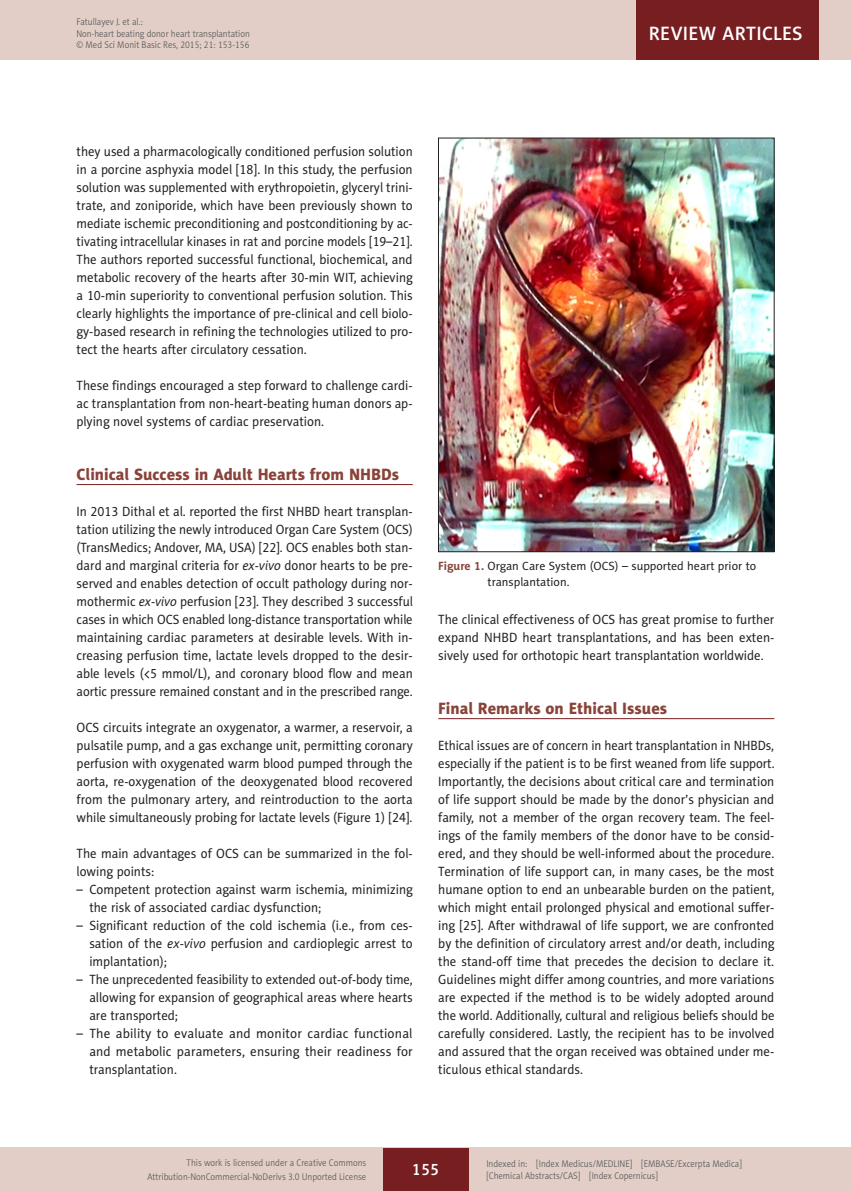
<style>
.page{position:relative;width:851px;height:1191px;background:#fff}
.page>*{position:absolute;margin:0;border:0;box-sizing:border-box;transform-origin:0 0}
.t1{font:19.5px "Naomi Sans EFN Medium";letter-spacing:.015em;color:#fff}
.MSM_Headline_1{font:16.5px "Naomi Sans EFN Heavy";color:#894338}
.t2{font:16.5px "Naomi Sans EFN Medium";color:#fff}
.MSM_Body{font:13.5px/18px "Naomi Sans EFN";color:#231f20;text-align:justify;scale:.95 1}
.MSM_Body-2{font:13.5px/18px "Naomi Sans EFN";color:#231f20;text-align:justify;scale:.93 1}
.MSM_Body_no_before{font:13.5px/18px "Naomi Sans EFN";color:#231f20;scale:.95 1}
.MSM_Body_no_before-2{font:13.5px/18px "Naomi Sans EFN";color:#231f20;text-align:justify;scale:.94 1}
.MSM_Body_no_before-3{font:13.5px/18px "Naomi Sans EFN";color:#231f20;text-align:justify}
.MSM_Rycina_tytul{font:12px/15.8px "Naomi Sans EFN";color:#231f20}
.MSM_pagina_zywa{font:9.75px/11.2px "Naomi Sans EFN Light";color:#57585a;scale:.9 1}
.s1{font-style:italic}
.s2{font-weight:700;color:#894338}
</style>
<div class="page">
<hr style="left:77px;top:484px;width:335px;height:1px;background:#761e20">
<hr style="left:438px;top:718px;width:336px;height:1px;background:#761e20">
<img style="left:440px;top:140px;width:332px;height:410px">
<div style="left:438px;top:138px;width:336px;height:414px;border:1px solid #231f20"></div>
<div style="left:0;top:1148px;width:850px;height:43px;background:#e2cec6"></div>
<div style="left:383px;top:1147px;width:85px;height:43px;background:#761e20"></div>
<div style="left:0;top:0;width:850px;height:60px;background:#e2cec6"></div>
<div style="left:636px;top:0;width:183px;height:60px;background:#761e20"></div>
<p class="MSM_pagina_zywa" style="left:77px;top:16px;width:194px">Fatullayev J. et al.:<br>Non-heart beating donor heart transplantation</p>
<p class="MSM_pagina_zywa" style="left:77px;top:39px;width:194px">© Med Sci Monit Basic Res, 2015; 21: 153-156</p>
<h1 class="t1" style="left:648px;top:22px;width:155px">REVIEW ARTICLES</h1>
<p class="MSM_Body" style="left:77px;top:142px;width:355px">they used a pharmacologically conditioned perfusion solution in a porcine asphyxia model [18]. In this study, the perfusion solution was supplemented with erythropoietin, glyceryl trini&shy;trate, and zoniporide, which have been previously shown to mediate ischemic preconditioning and postconditioning by ac&shy;tivating intracellular kinases in rat and porcine models [19–21].<br>The authors reported successful functional, biochemical, and metabolic recovery of the hearts after 30-min WIT, achieving a 10-min superiority to conventional perfusion solution. This clearly highlights the importance of pre-clinical and cell biolo&shy;gy-based research in refining the technologies utilized to pro&shy;tect the hearts after circulatory cessation.</p>
<p class="MSM_Body" style="left:77px;top:376px;width:355px">These findings encouraged a step forward to challenge cardi&shy;ac transplantation from non-heart-beating human donors ap&shy;plying novel systems of cardiac preservation.</p>
<p class="MSM_Headline_1" style="left:77px;top:464px;width:324px">Clinical Success in Adult Hearts from NHBDs</p>
<p class="MSM_Body" style="left:77px;top:502px;width:355px">In 2013 Dithal et al. reported the first NHBD heart transplan&shy;tation utilizing the newly introduced Organ Care System (OCS) (TransMedics; Andover, MA, USA) [22]. OCS enables both stan&shy;dard and marginal criteria for <span class="s1">ex-vivo</span> donor hearts to be pre&shy;served and enables detection of occult pathology during nor&shy;mothermic <span class="s1">ex-vivo</span> perfusion [23]. They described 3 successful cases in which OCS enabled long-distance transportation while maintaining cardiac parameters at desirable levels. With in&shy;creasing perfusion time, lactate levels dropped to the desir&shy;able levels (&lt;5 mmol/L), and coronary blood flow and mean aortic pressure remained constant and in the prescribed range.</p>
<p class="MSM_Body" style="left:77px;top:718px;width:355px">OCS circuits integrate an oxygenator, a warmer, a reservoir, a pulsatile pump, and a gas exchange unit, permitting coronary perfusion with oxygenated warm blood pumped through the aorta, re-oxygenation of the deoxygenated blood recovered from the pulmonary artery, and reintroduction to the aorta while simultaneously probing for lactate levels (Figure 1) [24].</p>
<p class="MSM_Body" style="left:77px;top:844px;width:355px">The main advantages of OCS can be summarized in the fol&shy;lowing points:</p>
<p class="MSM_Body_no_before" style="left:89px;top:880px;width:342px;text-indent:-13px">– Competent protection against warm ischemia, minimizing the risk of associated cardiac dysfunction;</p>
<p class="MSM_Body_no_before" style="left:89px;top:916px;width:342px;text-align:justify;text-indent:-13px">– Significant reduction of the cold ischemia (i.e., from ces&shy;sation of the <span class="s1">ex-vivo</span> perfusion and cardioplegic arrest to implantation);</p>
<p class="MSM_Body_no_before-2" style="left:89px;top:970px;width:345px;text-indent:-13px">– The unprecedented feasibility to extended out-of-body time, allowing for expansion of geographical areas where hearts are transported;</p>
<p class="MSM_Body_no_before-3" style="left:89px;top:1024px;width:325px;text-indent:-13px">– The ability to evaluate and monitor cardiac functional and metabolic parameters, ensuring their readiness for transplantation.</p>
<p class="MSM_Rycina_tytul" style="left:487px;top:558px;width:270px;text-indent:-49px"><span class="s2">Figure 1.</span> Organ Care System (OCS) – supported heart prior to transplantation.</p>
<p class="MSM_Body" style="left:438px;top:610px;width:355px">The clinical effectiveness of OCS has great promise to further expand NHBD heart transplantations, and has been exten&shy;sively used for orthotopic heart transplantation worldwide.</p>
<p class="MSM_Headline_1" style="left:438px;top:698px;width:230px">Final Remarks on Ethical Issues</p>
<p class="MSM_Body-2" style="left:438px;top:736px;width:363px">Ethical issues are of concern in heart transplantation in NHBDs, especially if the patient is to be first weaned from life support.<br>Importantly, the decisions about critical care and termination of life support should be made by the donor’s physician and family, not a member of the organ recovery team. The feel&shy;ings of the family members of the donor have to be consid&shy;ered, and they should be well-informed about the procedure.<br>Termination of life support can, in many cases, be the most humane option to end an unbearable burden on the patient, which might entail prolonged physical and emotional suffer&shy;ing [25]. After withdrawal of life support, we are confronted by the definition of circulatory arrest and/or death, including the stand-off time that precedes the decision to declare it.<br>Guidelines might differ among countries, and more variations are expected if the method is to be widely adopted around the world. Additionally, cultural and religious beliefs should be carefully considered. Lastly, the recipient has to be involved and assured that the organ received was obtained under me&shy;ticulous ethical standards.</p>
<p class="MSM_pagina_zywa" style="left:147px;top:1156px;width:245px;line-height:13.5px;text-align:right">This work is licensed under a Creative Commons<br>Attribution-NonCommercial-NoDerivs 3.0 Unported License</p>
<p class="MSM_pagina_zywa" style="left:486px;top:1158px;width:285px">Indexed in: [Index Medicus/MEDLINE] [EMBASE/Excerpta Medica] [Chemical Abstracts/CAS] [Index Copernicus]</p>
<p class="t2" style="left:412px;top:1160px;width:29px">155</p>
</div>
